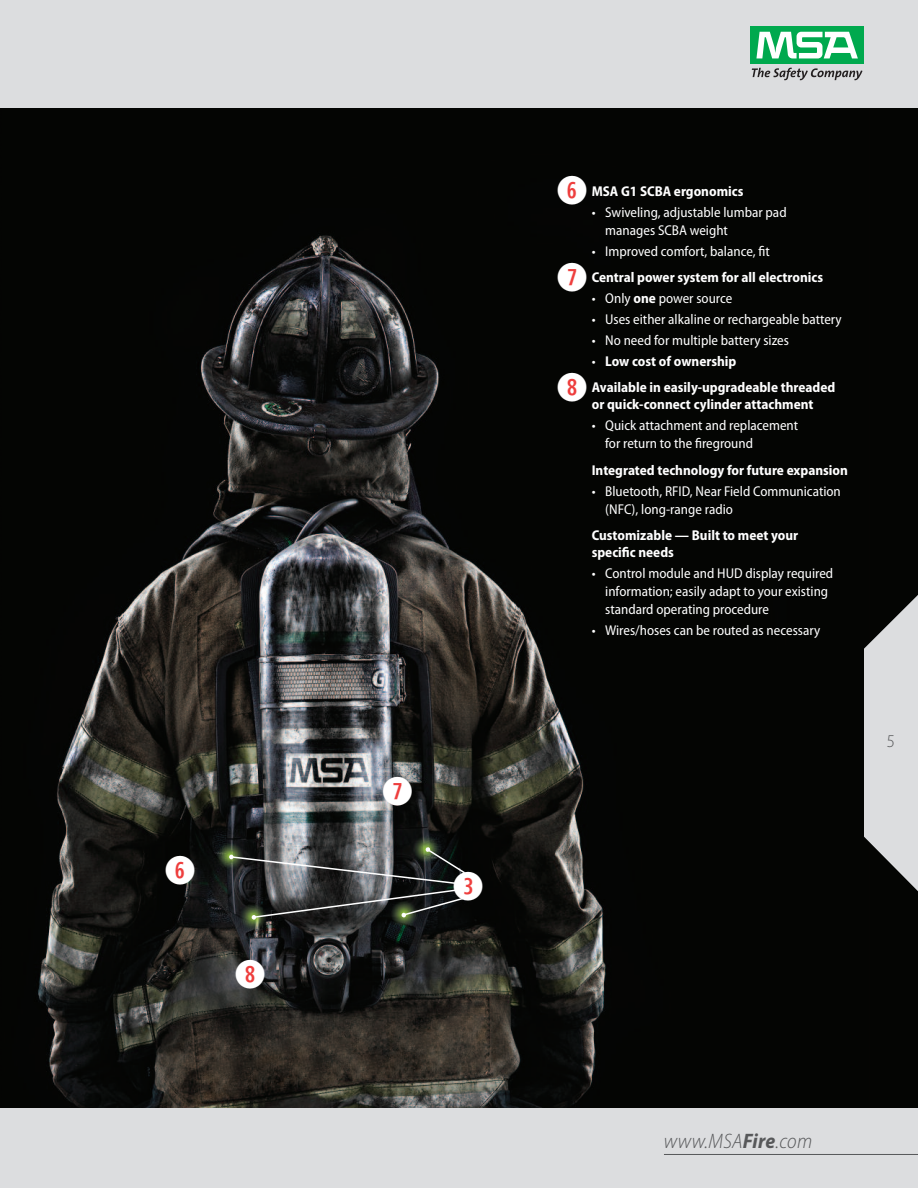
<style>
.page{position:relative;width:918px;height:1188px;background:#fff}
.page>*{position:absolute;margin:0;border:0;box-sizing:border-box;transform-origin:0 0}
.t1{font:700 38.25px "Combi Numerals Pro";color:#fff}
.t2{font:italic 300 semi-condensed 21px "Myriad Pro";letter-spacing:.01em;color:#57585a}
.t3{font:300 semi-condensed 18px "Myriad Pro";color:#57585a}
.t4{font:semi-condensed 14.25px/18px "Myriad Pro";color:#fff}
.t5{font:700 semi-condensed 14.25px/26.1px "Myriad Pro";color:#fff}
.s1{font-weight:700}
.s2{font-weight:400}
</style>
<div class="page">
<img style="left:1px;top:108px;width:917px;height:1000px">
<img style="left:0;top:108px;width:1px;height:1000px">
<div style="left:167px;top:857px;width:25px;height:27px;background:#ee3f3e;border-radius:50%"></div>
<div style="left:384px;top:778px;width:26px;height:27px;background:#ee3f3e;border-radius:50%"></div>
<div style="left:237px;top:961px;width:25px;height:27px;background:#ee3f3e;border-radius:50%"></div>
<div style="left:455px;top:873px;width:25px;height:27px;background:#ee3f3e;border-radius:50%"></div>
<svg style="left:229px;top:847px;width:238px;height:73px;background:#454544"></svg>
<div style="left:1px;top:1108px;width:917px;height:80px;background:#dcdddf"></div>
<div style="left:0;top:0;width:918px;height:108px;background:#dcdddf"></div>
<div style="left:751px;top:26px;width:113px;height:38px;background:#00a94e"></div>
<svg style="left:756px;top:32px;width:102px;height:26px"></svg>
<svg style="left:752px;top:68px;width:111px;height:12px"></svg>
<svg style="left:864px;top:552px;width:54px;height:381px;background:#8d8e8e"></svg>
<hr style="left:664px;top:1154px;width:254px;height:1px;background:#57585a">
<hr style="left:0;top:1108px;width:1px;height:80px;background:#dcdddf">
<div style="left:559px;top:177px;width:25px;height:27px;background:#ee3f3e;border-radius:50%"></div>
<div style="left:559px;top:264px;width:25px;height:26px;background:#ee3f3e;border-radius:50%"></div>
<div style="left:559px;top:374px;width:25px;height:27px;background:#ee3f3e;border-radius:50%"></div>
<h1 class="t1" style="left:165px;top:856px;width:33px">Y</h1>
<h1 class="t1" style="left:235px;top:960px;width:33px">I</h1>
<h1 class="t1" style="left:382px;top:777px;width:33px">U</h1>
<h1 class="t1" style="left:452px;top:872px;width:33px">E</h1>
<h1 class="t1" style="left:557px;top:176px;width:33px">Y</h1>
<p class="t5" style="left:592px;top:179px;width:153px">MSA G1 SCBA ergonomics</p>
<p class="t4" style="left:605px;top:204px;width:183px;text-indent:-14px">• Swiveling, adjustable lumbar pad manages SCBA weight</p>
<p class="t4" style="left:592px;top:243px;width:180px">• Improved comfort, balance, fit</p>
<p class="t5" style="left:592px;top:265px;width:233px">Central power system for all electronics</p>
<p class="t4" style="left:592px;top:291px;width:142px">• Only <span class="s1">one</span> power source</p>
<p class="t4" style="left:592px;top:312px;width:252px">• Uses either alkaline or rechargeable battery</p>
<p class="t4" style="left:592px;top:333px;width:199px">• No need for multiple battery sizes</p>
<p class="t5" style="left:592px;top:350px;width:245px"><span class="s2">•</span> Low cost of ownership<br>Available in easily-upgradeable threaded</p>
<p class="t5" style="left:592px;top:393px;width:223px">or quick-connect cylinder attachment</p>
<p class="t4" style="left:605px;top:418px;width:195px;text-indent:-14px">• Quick attachment and replacement for return to the fireground</p>
<p class="t5" style="left:592px;top:458px;width:258px">Integrated technology for future expansion</p>
<p class="t4" style="left:605px;top:483px;width:237px;text-indent:-13px">• Bluetooth, RFID, Near Field Communication (NFC), long-range radio</p>
<p class="t5" style="left:592px;top:527px;width:208px;line-height:17.1px">Customizable — Built to meet your specific needs</p>
<p class="t4" style="left:605px;top:565px;width:230px;text-indent:-14px">• Control module and HUD display required information; easily adapt to your existing standard operating procedure</p>
<p class="t4" style="left:592px;top:622px;width:230px">• Wires/hoses can be routed as necessary</p>
<h1 class="t1" style="left:557px;top:262px;width:33px">U</h1>
<h1 class="t1" style="left:557px;top:373px;width:33px">I</h1>
<p class="t3" style="left:887px;top:734px;width:10px">5</p>
<h2 class="t2" style="left:664px;top:1133px;width:150px">www.MSA<span class="s1">Fire</span>.com</h2>
</div>
